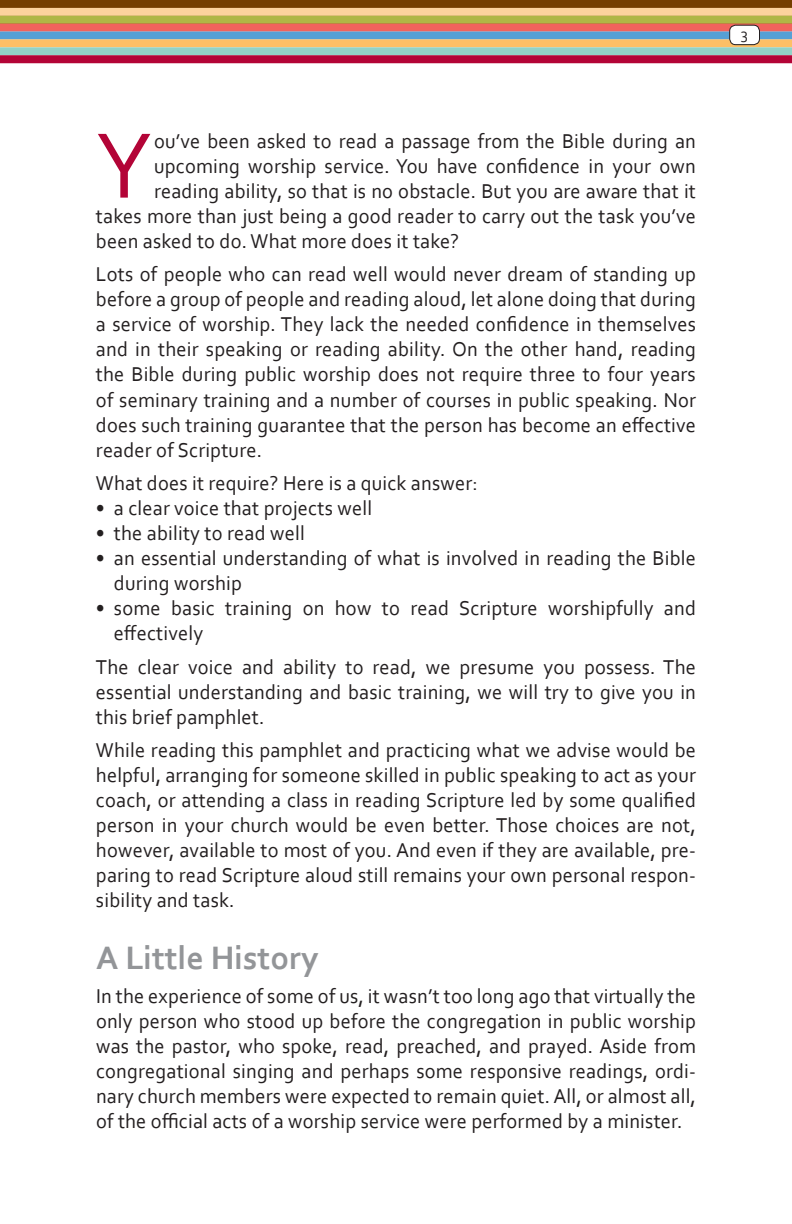
<style>
.page{position:relative;width:792px;height:1224px;background:#fff}
.page>*{position:absolute;margin:0;border:0;box-sizing:border-box;transform-origin:0 0}
.t1{font:97.6px "Corbel";color:#b30437}
.t2{font:700 34px "Corbel";color:#939598}
.t3{font:21px/25px "Corbel";letter-spacing:.01em;color:#231f20;text-align:justify}
.t4{font:16px "Corbel";color:#231f20}
</style>
<div class="page">
<div style="left:0;top:0;width:792px;height:26px;background:#753e00"></div>
<div style="left:0;top:8px;width:792px;height:8px;background:#fdd29d"></div>
<div style="left:0;top:16px;width:792px;height:8px;background:#b0b646"></div>
<div style="left:0;top:24px;width:792px;height:8px;background:#f1635d"></div>
<div style="left:0;top:32px;width:792px;height:8px;background:#56a0d5"></div>
<div style="left:0;top:39px;width:792px;height:8px;background:#fdbf66"></div>
<div style="left:0;top:47px;width:792px;height:8px;background:#92d2c7"></div>
<div style="left:0;top:55px;width:792px;height:8px;background:#b30437"></div>
<div style="left:730px;top:25px;width:30px;height:20px;background:#fff;border-radius:6px"></div>
<div style="left:729px;top:25px;width:31px;height:20px;border:1px solid #231f20;border-radius:6px"></div>
<h1 class="t1" style="left:96px;top:105px;width:54px">Y</h1>
<p class="t3" style="left:154px;top:128px;width:543px">ou’ve been asked to read a passage from the Bible during an</p>
<p class="t3" style="left:154px;top:153px;width:543px">-upcoming worship service. You have confidence in your own</p>
<p class="t3" style="left:154px;top:178px;width:543px">reading ability, so that is no obstacle. But you are aware that it</p>
<p class="t3" style="left:96px;top:203px;width:601px">takes more than just being a good reader to carry out the task you’ve</p>
<p class="t3" style="left:96px;top:228px;width:365px">been asked to do. What more does it take?</p>
<p class="t3" style="left:96px;top:261px;width:602px">Lots of people who can read well would never dream of standing up before a group of people and reading aloud, let alone doing that during a service of worship. They lack the needed confidence in themselves and in their speaking or reading ability. On the other hand, reading the Bible during public worship does not require three to four years of seminary training and a number of courses in public speaking. Nor does such training guarantee that the person has become an effective reader of Scripture.</p>
<p class="t3" style="left:96px;top:470px;width:384px">What does it require? Here is a quick answer:</p>
<p class="t3" style="left:96px;top:495px;width:278px">• a clear voice that projects well</p>
<p class="t3" style="left:96px;top:520px;width:210px">• the ability to read well</p>
<p class="t3" style="left:114px;top:545px;width:583px;text-indent:-18px">• an essential understanding of what is involved in reading the Bible during worship</p>
<p class="t3" style="left:114px;top:595px;width:584px;text-indent:-18px">• some basic training on how to read Scripture worshipfully and -effectively</p>
<p class="t3" style="left:96px;top:654px;width:602px">The clear voice and ability to read, we presume you possess. The essential understanding and basic training, we will try to give you in this brief pamphlet.</p>
<p class="t3" style="left:96px;top:737px;width:602px">While reading this pamphlet and practicing what we advise would be helpful, arranging for someone skilled in public speaking to act as your coach, or attending a class in reading Scripture led by some qualified person in your church would be even better. Those choices are not, however, available to most of you. And even if they are available, pre&shy;paring to read Scripture aloud still remains your own personal respon&shy;sibility and task.</p>
<h2 class="t2" style="left:96px;top:937px;width:224px">A Little History</h2>
<p class="t3" style="left:96px;top:983px;width:602px">I n the experience of some of us, it wasn’t too long ago that virtually the only person who stood up before the congregation in public worship was the pastor, who spoke, read, preached, and prayed. Aside from congregational singing and perhaps some responsive readings, ordi&shy;nary church members were expected to remain quiet. All, or almost all, of the official acts of a worship service were performed by a minister.</p>
<p class="t4" style="left:741px;top:24px;width:9px">3</p>
</div>
